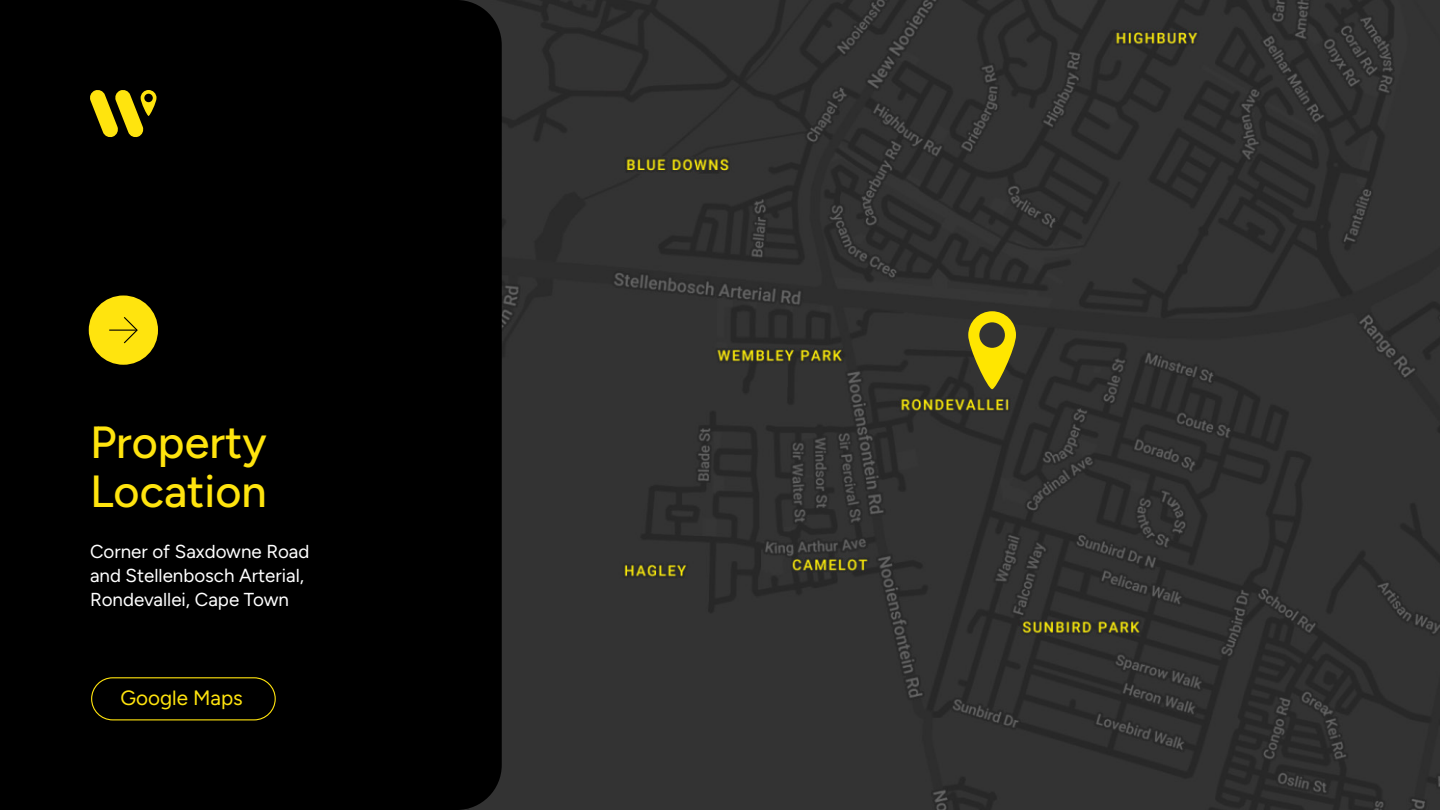
<style>
.page{position:relative;width:1440px;height:810px;background:#fff}
.page>*{position:absolute;margin:0;border:0;box-sizing:border-box;transform-origin:0 0}
.t1{font:500 45px/48.8px "Figtree";color:#ffe40e}
.t2{font:20.62px "Figtree";color:#ffe40e}
.t3{font:18.75px/24px "Figtree";color:#fff}
</style>
<div class="page">
<img style="left:502px;top:0;width:938px;height:810px">
<svg style="left:968px;top:311px;width:48px;height:78px"></svg>
<div style="left:0;top:0;width:502px;height:810px;background:#000"></div>
<hr style="left:94px;top:734px;width:320px;height:1px;background:#000">
<svg style="left:89px;top:89px;width:68px;height:49px"></svg>
<div style="left:89px;top:295px;width:69px;height:70px;background:#ffe40e;border-radius:50%"></div>
<svg style="left:109px;top:317px;width:29px;height:27px"></svg>
<div style="left:91px;top:677px;width:185px;height:43px;border:1px solid #ffe40e;border-radius:21px"></div>
<h1 class="t1" style="left:90px;top:418px;width:178px">Property<br>Location</h1>
<p class="t3" style="left:90px;top:540px;width:221px">Corner of Saxdowne Road and Stellenbosch Arterial,<br>Rondevallei, Cape Town</p>
<p class="t2" style="left:121px;top:686px;width:124px">Google Maps</p>
</div>
